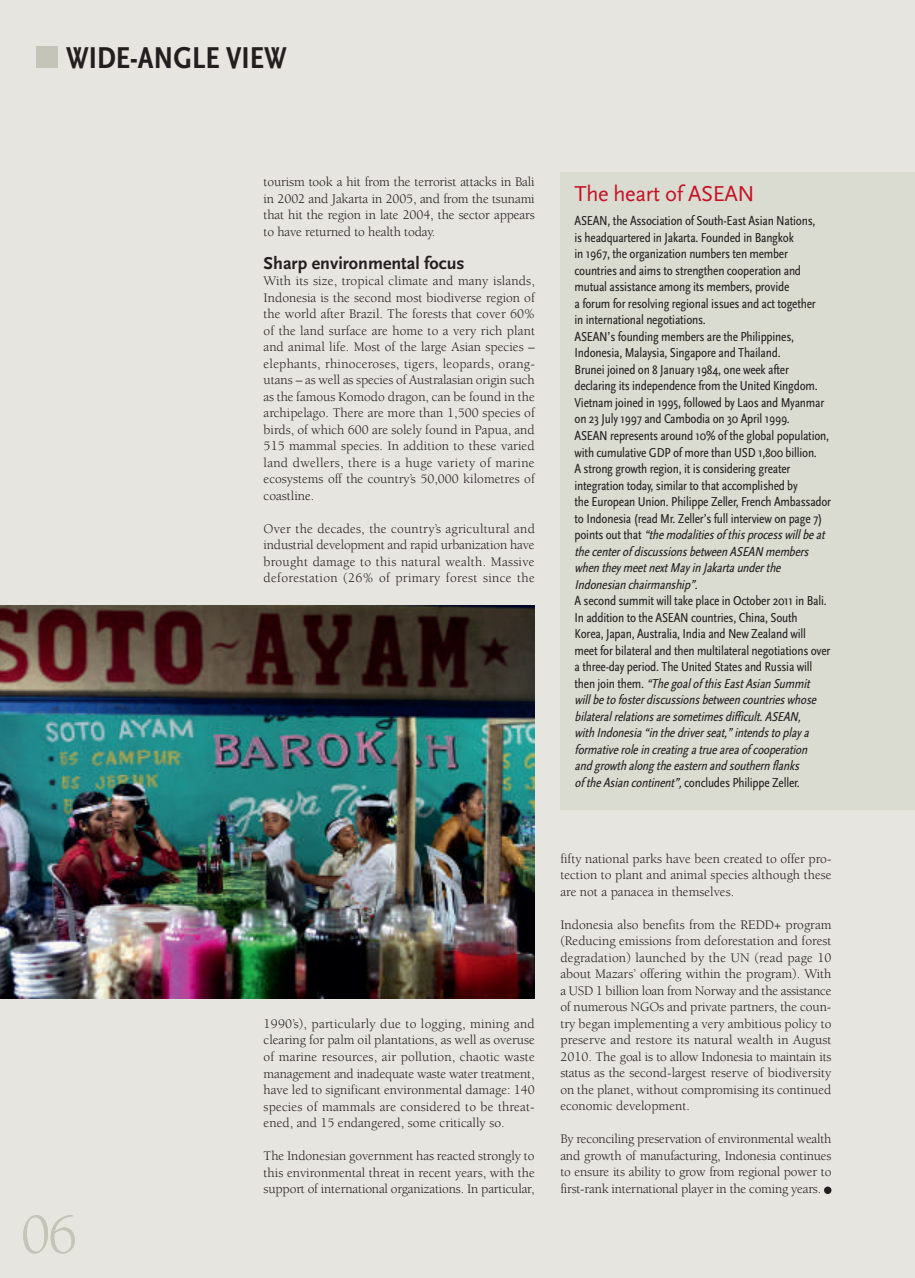
<style>
.page{position:relative;width:915px;height:1278px;background:#fff}
.page>*{position:absolute;margin:0;border:0;box-sizing:border-box;transform-origin:0 0}
.t1{font:57.3px "Berkeley Std";color:#c4c4b8}
.t2{font:700 condensed 31.5px "Scala Sans Pro";color:#231f20}
.t3{font:22.5px "Scala Sans Pro";letter-spacing:-.015em;color:#c41324}
.t4{font:700 18px "Scala Sans Pro";color:#231f20}
.t5{font:13.5px/16.5px "Berkeley Std";color:#231f20;text-align:justify}
.t6{font:condensed 13.5px/16.5px "Scala Sans Pro";letter-spacing:-.015em;color:#231f20}
.s1{font-style:italic}
</style>
<div class="page">
<div style="left:0;top:0;width:915px;height:1277px;background:#e6e5e0"></div>
<div style="left:36px;top:47px;width:22px;height:21px;background:#c4c4b8"></div>
<div style="left:560px;top:172px;width:355px;height:637px;background:#dadbd1"></div>
<div style="left:824px;top:1186px;width:7px;height:8px;background:#231f20;border-radius:50%"></div>
<img style="left:0;top:605px;width:534px;height:393px">
<h2 class="t2" style="left:66px;top:47px;width:222px">WIDE-ANGLE VIEW</h2>
<h1 class="t1" style="left:21px;top:1212px;width:58px">06</h1>
<p class="t5" style="left:264px;top:175px;width:273px">tourism took a hit from the terrorist attacks in Bali in 2002 and Jakarta in 2005, and from the tsunami that hit the region in late 2004, the sector appears to have returned to health today.</p>
<h3 class="t4" style="left:264px;top:257px;width:202px">sharp environmental focus</h3>
<p class="t5" style="left:264px;top:274px;width:273px">With its size, tropical climate and many islands, Indonesia is the second most biodiverse region of the world after Brazil. The forests that cover 60% of the land surface are home to a very rich plant and animal life. Most of the large Asian species – elephants, rhinoceroses, tigers, leopards, orang&shy;utans – as well as species of Australasian origin such as the famous Komodo dragon, can be found in the archipelago. There are more than 1,500 species of birds, of which 600 are solely found in Papua, and 515 mammal species. In addition to these varied land dwellers, there is a huge variety of marine ecosystems off the country’s 50,000 kilometres of coastline.</p>
<p class="t5" style="left:264px;top:521px;width:273px">Over the decades, the country’s agricultural and industrial development and rapid urbanization have brought damage to this natural wealth. Massive deforestation (26% of primary forest since the</p>
<h3 class="t3" style="left:574px;top:186px;width:182px">The heart of ASEAN</h3>
<p class="t6" style="left:574px;top:214px;width:258px">ASEAN, the Association of South-East Asian Nations,<br>is headquartered in Jakarta. Founded in Bangkok<br>in 1967, the organization numbers ten member countries and aims to strengthen cooperation and mutual assistance among its members, provide<br>a forum for resolving regional issues and act together<br>in international negotiations.<br>ASEAN’s founding members are the Philippines, Indonesia, Malaysia, Singapore and Thailand.<br>Brunei joined on 8 January 1984, one week after declaring its independence from the United Kingdom.<br>Vietnam joined in 1995, followed by Laos and Myanmar on 23 July 1997 and Cambodia on 30 April 1999.<br>ASEAN represents around 10% of the global population, with cumulative GDP of more than USD 1,800 billion.<br>A strong growth region, it is considering greater integration today, similar to that accomplished by<br>the European Union. Philippe Zeller, French Ambassador to Indonesia (read Mr. Zeller’s full interview on page 7) p o i n t s o u t t h a t <span class="s1">“themodalitiesof thisprocesswillbeat thecenterof discussionsbetween ASEAN members when they meetnextMay in J akarta underthe Indonesian chairmanship”</span>.<br>A second summit will take place in October 2011 in Bali.<br>In addition to the ASEAN countries, China, South<br>Korea, Japan, Australia, India and New Zealand will meet for bilateral and then multilateral negotiations over a three-day period. The United States and Russia will<br>t h e n j o i n t h e m . <span class="s1">“Thegoalof thisEastAsian Summit willbeto fosterdiscussionsbetween countrieswhose bilateralrelationsaresometimesdifficult.ASEAN,<br>with Indonesia “in thedriverseat,”intendsto play a formativerolein creating a truearea of cooperation and growth along theeastern and southern flanks<br>of theAsian continent”,</span>concludes Philippe Zeller.</p>
<p class="t5" style="left:264px;top:1016px;width:273px">1990’s), particularly due to logging, mining and clearing for palm oil plantations, as well as overuse of marine resources, air pollution, chaotic waste management and inadequate waste water treatment, have led to significant environmental damage: 140 species of mammals are considered to be threat&shy;ened, and 15 endangered, some critically so.</p>
<p class="t5" style="left:264px;top:1148px;width:273px">The Indonesian government has reacted strongly to this environmental threat in recent years, with the support of international organizations. In particular,</p>
<p class="t5" style="left:560px;top:851px;width:273px">fifty national parks have been created to offer pro&shy;tection to plant and animal species although these are not a panacea in themselves.</p>
<p class="t5" style="left:560px;top:917px;width:273px">Indonesia also benefits from the REDD+ program (Reducing emissions from deforestation and forest degradation) launched by the UN (read page 10 about Mazars’ offering within the program). With a USD 1 billion loan from Norway and the assistance of numerous NGOs and private partners, the coun&shy;try began implementing a very ambitious policy to preserve and restore its natural wealth in August 2010. The goal is to allow Indonesia to maintain its status as the second-largest reserve of biodiversity on the planet, without compromising its continued economic development.</p>
<p class="t5" style="left:560px;top:1132px;width:273px">By reconciling preservation of environmental wealth and growth of manufacturing, Indonesia continues to ensure its ability to grow from regional power to first-rank international player in the coming years.</p>
</div>
